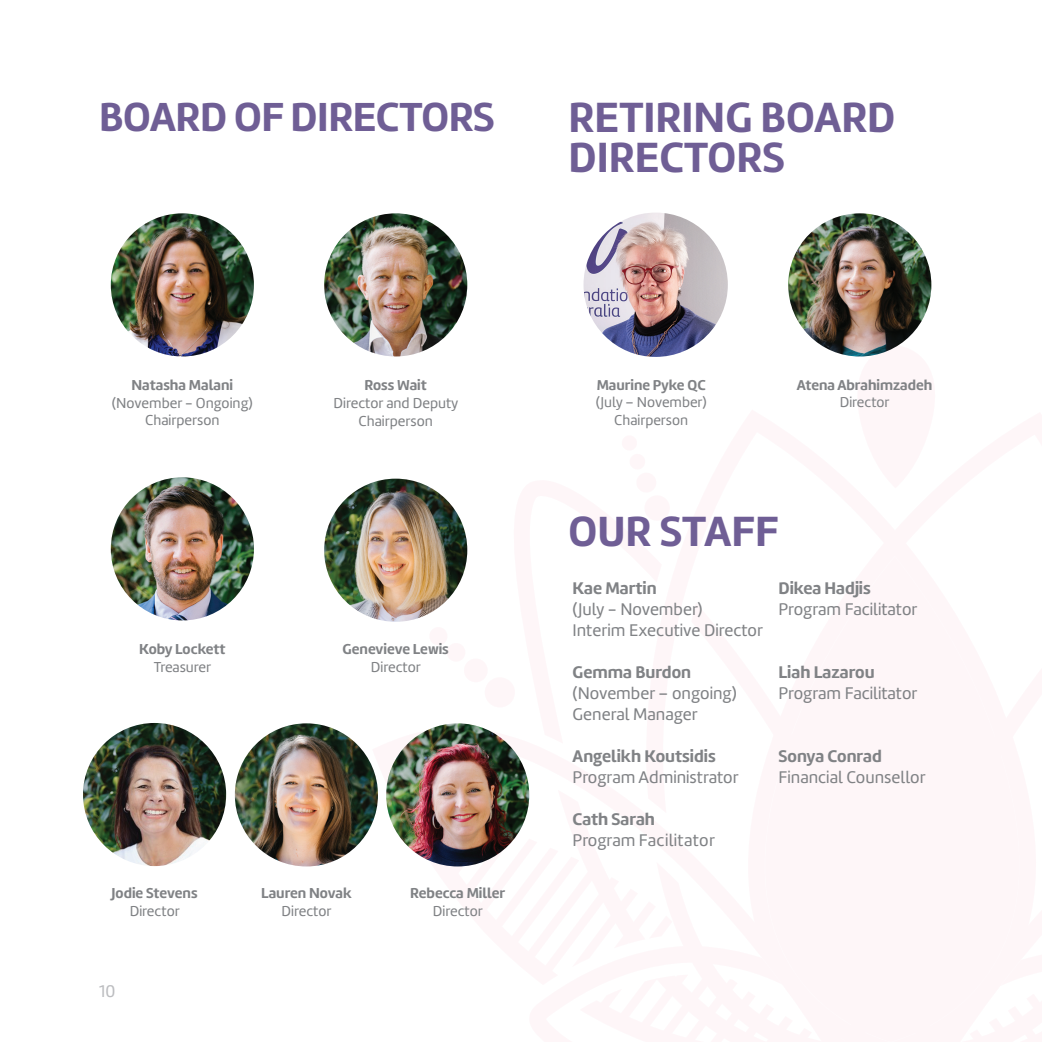
<style>
.page{position:relative;width:1042px;height:1042px;background:#fff}
.page>*{position:absolute;margin:0;border:0;box-sizing:border-box;transform-origin:0 0}
.t1{font:43.75px/40.2px "Amelia Basic Bold";color:#6f5e95}
.t2{font:42px "Amelia Basic Bold";letter-spacing:-.01em;color:#6f5e95}
.t3{font:17.5px/21px "Amelia Basic";color:#808285}
.t4{font:17.5px "Amelia Basic Bold";color:#808285}
.t5{font:17.5px "Amelia Basic";letter-spacing:.02em;color:#808285}
.t6{font:17.5px "Amelia Basic";color:#bcbdc0}
.t7{font:14.88px/17.8px "Amelia Basic";color:#808285;text-align:center}
.t8{font:14.88px "Amelia Basic Bold";color:#808285}
</style>
<div class="page">
<img style="left:583px;top:213px;width:145px;height:144px;border-radius:72px">
<img style="left:788px;top:213px;width:143px;height:143px;border-radius:72px">
<img style="left:324px;top:479px;width:143px;height:143px;border-radius:72px">
<img style="left:111px;top:213px;width:143px;height:143px;border-radius:72px">
<img style="left:83px;top:723px;width:143px;height:143px;border-radius:72px">
<img style="left:324px;top:213px;width:143px;height:143px;border-radius:72px">
<img style="left:235px;top:723px;width:143px;height:143px;border-radius:72px">
<img style="left:111px;top:477px;width:143px;height:143px;border-radius:72px">
<img style="left:386px;top:723px;width:143px;height:143px;border-radius:72px">
<h2 class="t2" style="left:99px;top:92px;width:397px">BOARD OF DIRECTORS</h2>
<h1 class="t1" style="left:568px;top:98px;width:328px">RETIRING BOARD<br>DIRECTORS</h1>
<p class="t8" style="left:132px;top:376px;width:103px">Natasha Malani</p>
<p class="t7" style="left:112px;top:394px;width:142px">(November - Ongoing)<br>Chairperson</p>
<p class="t8" style="left:364px;top:376px;width:64px">Ross Wait</p>
<p class="t7" style="left:333px;top:394px;width:126px">Director and Deputy<br>Chairperson</p>
<p class="t8" style="left:597px;top:376px;width:111px">Maurine Pyke QC</p>
<p class="t7" style="left:596px;top:393px;width:112px">(July – November)<br>Chairperson</p>
<p class="t8" style="left:797px;top:376px;width:137px">Atena Abrahimzadeh</p>
<p class="t7" style="left:840px;top:393px;width:51px">Director</p>
<h1 class="t1" style="left:568px;top:512px;width:212px">OUR STAFF</h1>
<p class="t8" style="left:139px;top:640px;width:88px">Koby Lockett</p>
<p class="t7" style="left:154px;top:658px;width:59px">Treasurer</p>
<p class="t8" style="left:343px;top:640px;width:108px">Genevieve Lewis</p>
<p class="t7" style="left:371px;top:658px;width:52px">Director</p>
<p class="t4" style="left:572px;top:578px;width:86px">Kae Martin</p>
<p class="t3" style="left:572px;top:599px;width:192px">(July - November)<br>Interim Executive Director</p>
<p class="t4" style="left:572px;top:662px;width:120px">Gemma Burdon</p>
<p class="t3" style="left:572px;top:683px;width:166px">(November – ongoing)<br>General Manager</p>
<p class="t4" style="left:572px;top:746px;width:145px">Angelikh Koutsidis</p>
<p class="t3" style="left:572px;top:767px;width:167px">Program Administrator</p>
<p class="t4" style="left:572px;top:809px;width:84px">Cath Sarah</p>
<p class="t5" style="left:572px;top:830px;width:144px">Program Facilitator</p>
<p class="t4" style="left:778px;top:578px;width:94px">Dikea Hadjis</p>
<p class="t3" style="left:778px;top:598px;width:140px">Program Facilitator</p>
<p class="t4" style="left:778px;top:662px;width:98px">Liah Lazarou</p>
<p class="t3" style="left:778px;top:682px;width:140px">Program Facilitator</p>
<p class="t4" style="left:778px;top:746px;width:105px">Sonya Conrad</p>
<p class="t3" style="left:778px;top:766px;width:149px">Financial Counsellor</p>
<p class="t8" style="left:112px;top:884px;width:87px">Jodie Stevens</p>
<p class="t7" style="left:130px;top:902px;width:52px">Director</p>
<p class="t8" style="left:261px;top:884px;width:92px">Lauren Novak</p>
<p class="t7" style="left:281px;top:902px;width:52px">Director</p>
<p class="t8" style="left:410px;top:884px;width:97px">Rebecca Miller</p>
<p class="t7" style="left:433px;top:902px;width:52px">Director</p>
<p class="t6" style="left:99px;top:980px;width:18px">10</p>
</div>
